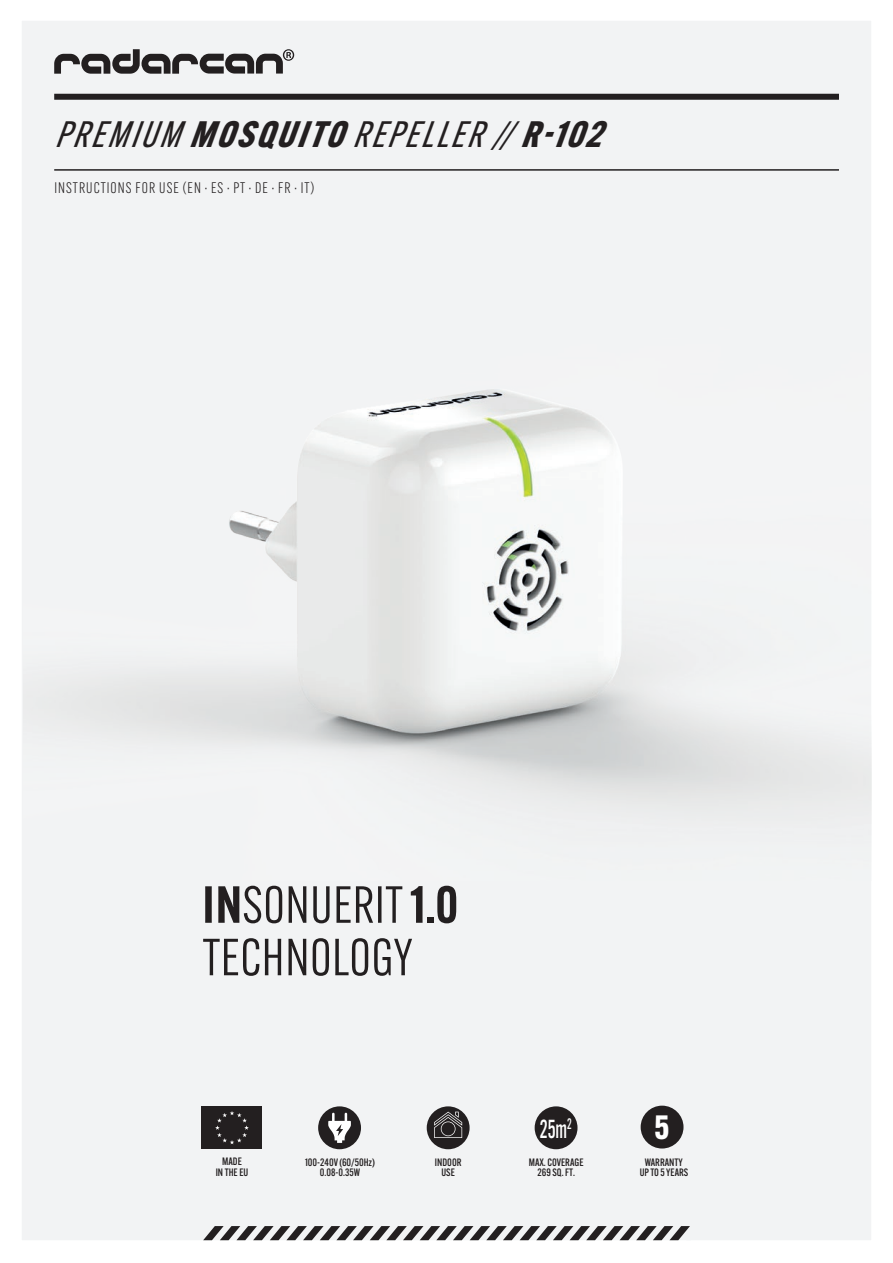
<style>
.page{position:relative;width:893px;height:1263px;background:#fff}
.page>*{position:absolute;margin:0;border:0;box-sizing:border-box;transform-origin:0 0}
.t1{font:51px/52.5px "Alternate Gothic ATF";letter-spacing:.01em;color:#231f20}
.t2{font:italic 36px "Alternate Gothic ATF";color:#231f20}
.t3{font:700 33px "Alternate Gothic ATF";color:#fff}
.t4{font:500 25.5px "Alternate Gothic ATF";color:#fff;scale:.75 1}
.t5{font:300 15px "Alternate Gothic ATF";letter-spacing:.07em;color:#231f20}
.t6{font:500 10.5px/10.5px "Alternate Gothic ATF";color:#231f20;text-align:center}
.s1{font-weight:700}
.s2{font-weight:600}
</style>
<div class="page">
<div style="left:22px;top:21px;width:849px;height:1220px;background:#f2f3f4"></div>
<img style="left:23px;top:100px;width:849px;height:781px">
<svg style="left:54px;top:49px;width:240px;height:25px"></svg>
<div style="left:54px;top:94px;width:785px;height:6px;background:#231f20"></div>
<hr style="left:54px;top:169px;width:785px;height:2px;background:#231f20">
<svg style="left:202px;top:1226px;width:489px;height:14px"></svg>
<div style="left:202px;top:1106px;width:60px;height:43px;background:#231f20"></div>
<svg style="left:215px;top:1111px;width:34px;height:33px"></svg>
<div style="left:641px;top:1106px;width:42px;height:42px;background:#231f20;border-radius:50%"></div>
<div style="left:427px;top:1106px;width:43px;height:43px;background:#231f20;border-radius:50%"></div>
<svg style="left:434px;top:1112px;width:28px;height:26px"></svg>
<div style="left:318px;top:1106px;width:43px;height:43px;background:#231f20;border-radius:50%"></div>
<svg style="left:328px;top:1112px;width:23px;height:31px"></svg>
<div style="left:535px;top:1106px;width:42px;height:43px;background:#231f20;border-radius:50%"></div>
<h2 class="t2" style="left:55px;top:112px;width:564px">PREMIUM<span class="s1">MOSQUITO</span>REPELLER //<span class="s1">R-102</span></h2>
<h3 class="t5" style="left:54px;top:179px;width:261px">INSTRUCTIONS FOR USE (EN · ES · PT · DE · FR · IT)</h3>
<h1 class="t1" style="left:202px;top:879px;width:258px"><span class="s2">IN</span>SONUERIT <span class="s2">1.0<br></span>TECHNOLOGY</h1>
<h3 class="t4" style="left:540px;top:1113px;width:44px">25m<sup>2</sup></h3>
<h3 class="t3" style="left:654px;top:1106px;width:16px">5</h3>
<p class="t6" style="left:216px;top:1156px;width:34px">MADE<br>IN THE EU</p>
<p class="t6" style="left:640px;top:1157px;width:50px">WARRANTY<br>UP TO 5 YEARS</p>
<p class="t6" style="left:305px;top:1157px;width:71px">100-240V (60/50Hz)<br>0.08-0.35W</p>
<p class="t6" style="left:529px;top:1157px;width:56px">MAX. COVERAGE<br>269 SQ. FT.</p>
<p class="t6" style="left:435px;top:1157px;width:28px">INDOOR<br>USE</p>
</div>
